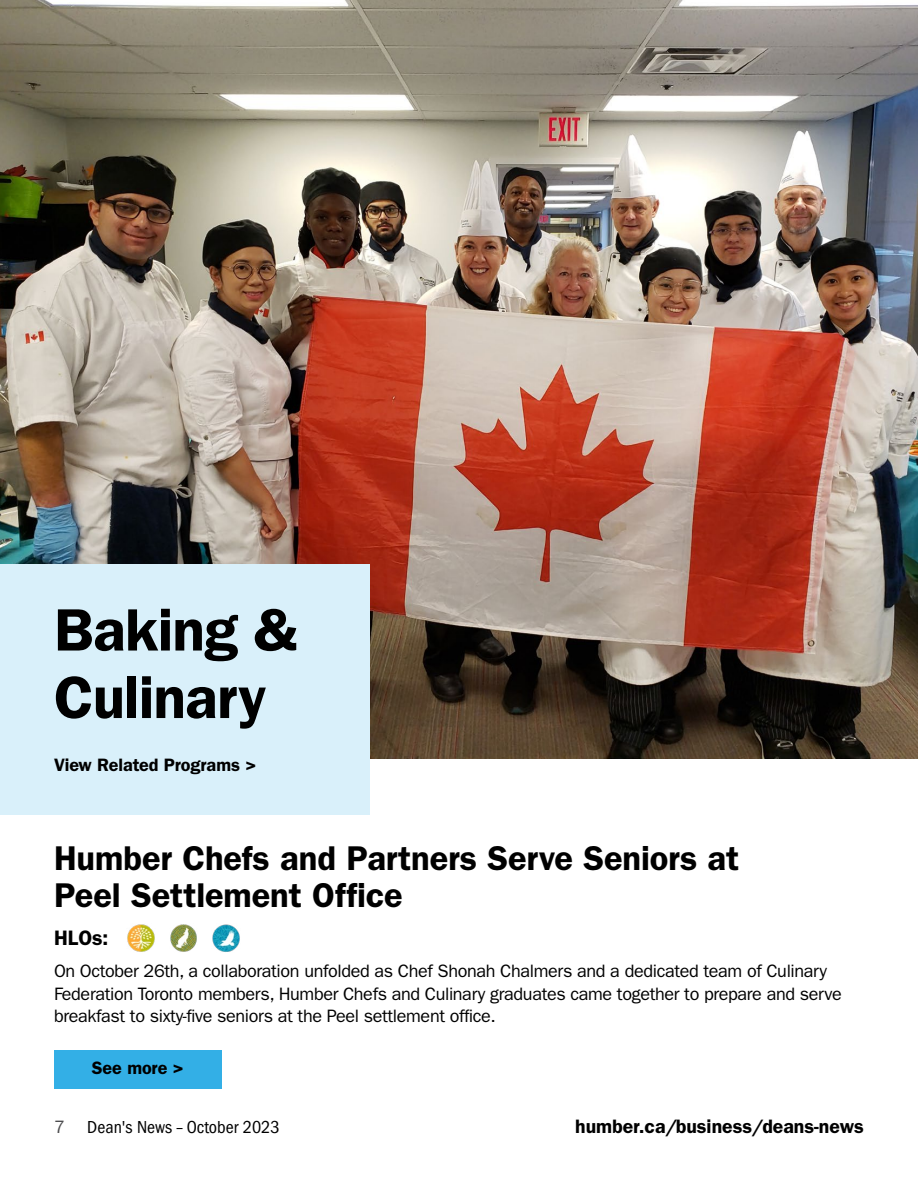
<style>
.page{position:relative;width:918px;height:1188px;background:#fff}
.page>*{position:absolute;margin:0;border:0;box-sizing:border-box;transform-origin:0 0}
.t1{font:600 60px/67.5px "ITC Franklin Gothic Std";letter-spacing:-.015em;color:#000}
.t2{font:600 34.5px/37.5px "ITC Franklin Gothic Std";letter-spacing:-.005em;color:#000}
.t3{font:600 21px "ITC Franklin Gothic Std";color:#000}
.t4{font:600 19.5px "ITC Franklin Gothic Std";color:#000}
.t5{font:18px/22.5px "ITC Franklin Gothic Std";letter-spacing:-.02em;color:#000}
.t6{font:600 18px "ITC Franklin Gothic Std";letter-spacing:-.005em;color:#000}
.t7{font:condensed 18px "ITC Franklin Gothic Std";color:#000}
.s1{font-stretch:normal;color:#4d4d4f}
</style>
<div class="page">
<img style="left:0;top:0;width:918px;height:758px">
<div style="left:0;top:564px;width:370px;height:250px;background:#d9f0fa"></div>
<div style="left:54px;top:1050px;width:167px;height:38px;background:#33afe6"></div>
<img style="left:127px;top:924px;width:28px;height:28px">
<img style="left:170px;top:924px;width:27px;height:28px">
<img style="left:212px;top:924px;width:28px;height:28px">
<h1 class="t1" style="left:54px;top:596px;width:245px">Baking &amp;<br>Culinary</h1>
<p class="t6" style="left:54px;top:754px;width:204px">View Related Programs &gt;</p>
<h2 class="t2" style="left:54px;top:839px;width:687px">Humber Chefs and Partners Serve Seniors at<br>Peel Settlement Office</h2>
<p class="t3" style="left:54px;top:926px;width:56px">HLOs:</p>
<p class="t5" style="left:54px;top:960px;width:789px">On October 26th, a collaboration unfolded as Chef Shonah Chalmers and a dedicated team of Culinary<br>Federation Toronto members, Humber Chefs and Culinary graduates came together to prepare and serve breakfast to sixty-five seniors at the Peel settlement office.</p>
<p class="t6" style="left:92px;top:1057px;width:93px">See more &gt;</p>
<p class="t7" style="left:54px;top:1117px;width:227px"><span class="s1">7</span> Dean's News – October 2023</p>
<p class="t4" style="left:575px;top:1115px;width:290px">humber.ca/business/deans-news</p>
</div>
